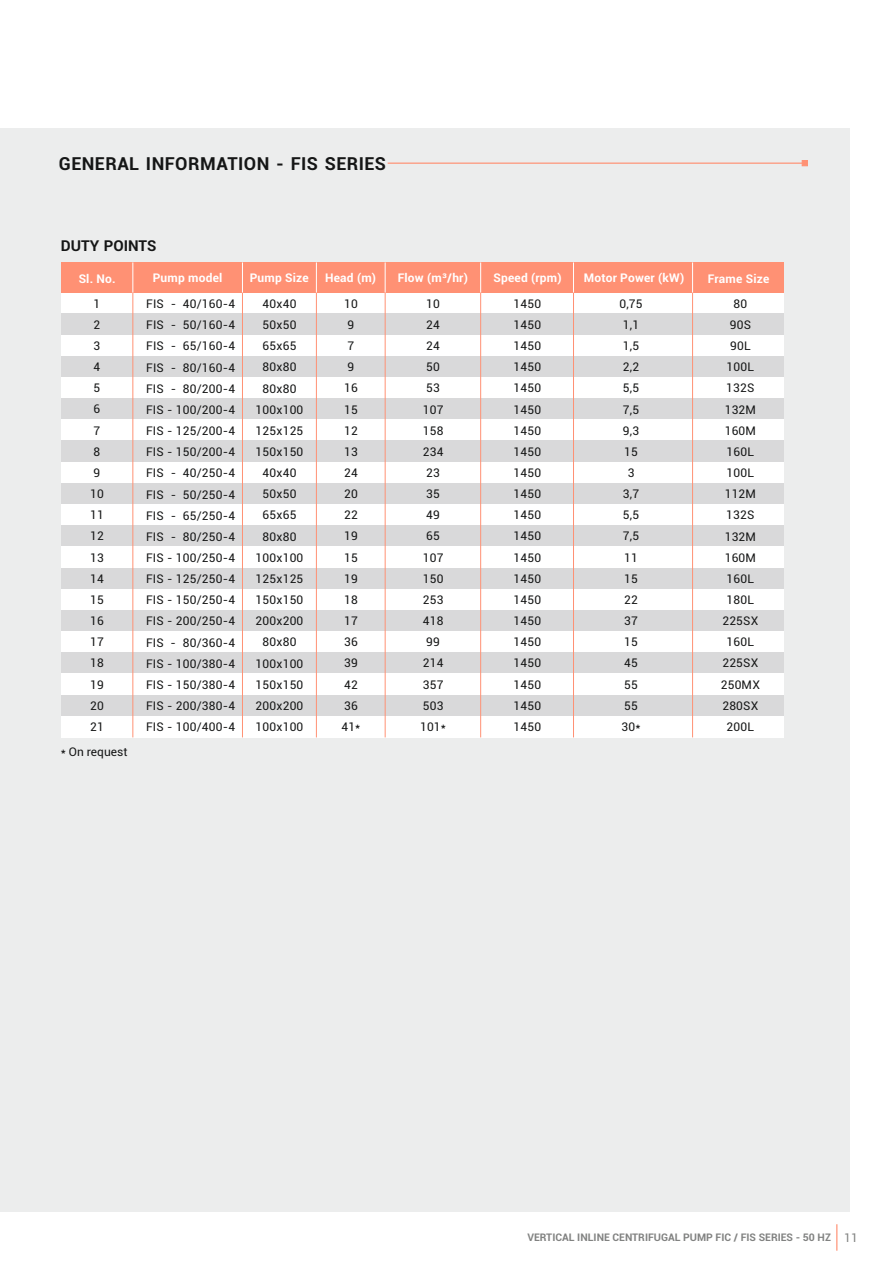
<style>
.page{position:relative;width:893px;height:1263px;background:#fff}
.page>*{position:absolute;margin:0;border:0;box-sizing:border-box;transform-origin:0 0}
.t1{font:700 18px "Roboto";letter-spacing:.025em;color:#151616}
.t2{font:700 15px "Roboto";color:#151616}
.t3{font:12px/21.1px "Roboto";letter-spacing:.015em;color:#151616;text-align:center}
.t4{font:700 12px "Roboto";letter-spacing:.015em;color:#fff}
.t5{font:700 10.5px "Roboto";color:#818281}
.s1{font-weight:400;font-size:12px}
</style>
<div class="page">
<div style="left:0;top:129px;width:849px;height:1083px;background:#eceded"></div>
<svg style="left:836px;top:1224px;width:1px;height:27px"></svg>
<hr style="left:388px;top:163px;width:416px;height:1px;background:#ff9174">
<svg style="left:802px;top:160px;width:6px;height:6px"></svg>
<div style="left:61px;top:293px;width:723px;height:21px;background:#fff"></div>
<div style="left:61px;top:314px;width:723px;height:21px;background:#d9d9da"></div>
<div style="left:61px;top:335px;width:723px;height:21px;background:#fff"></div>
<div style="left:61px;top:356px;width:723px;height:21px;background:#d9d9da"></div>
<div style="left:61px;top:377px;width:723px;height:21px;background:#fff"></div>
<div style="left:61px;top:398px;width:723px;height:22px;background:#d9d9da"></div>
<div style="left:61px;top:420px;width:723px;height:21px;background:#fff"></div>
<div style="left:61px;top:441px;width:723px;height:21px;background:#d9d9da"></div>
<div style="left:61px;top:462px;width:723px;height:21px;background:#fff"></div>
<div style="left:61px;top:483px;width:723px;height:21px;background:#d9d9da"></div>
<div style="left:61px;top:504px;width:723px;height:22px;background:#fff"></div>
<div style="left:61px;top:526px;width:723px;height:21px;background:#d9d9da"></div>
<div style="left:61px;top:547px;width:723px;height:21px;background:#fff"></div>
<div style="left:61px;top:568px;width:723px;height:21px;background:#d9d9da"></div>
<div style="left:61px;top:589px;width:723px;height:21px;background:#fff"></div>
<div style="left:61px;top:610px;width:723px;height:21px;background:#d9d9da"></div>
<div style="left:61px;top:631px;width:723px;height:22px;background:#fff"></div>
<div style="left:61px;top:653px;width:723px;height:21px;background:#d9d9da"></div>
<div style="left:61px;top:674px;width:723px;height:21px;background:#fff"></div>
<div style="left:61px;top:695px;width:723px;height:21px;background:#d9d9da"></div>
<div style="left:61px;top:716px;width:723px;height:21px;background:#fff"></div>
<div style="left:61px;top:262px;width:723px;height:31px;background:#ff9174"></div>
<hr style="left:132px;top:293px;width:1px;height:444px;background:#ff9174">
<hr style="left:132px;top:262px;width:1px;height:31px;background:#fff">
<hr style="left:242px;top:293px;width:1px;height:444px;background:#ff9174">
<hr style="left:242px;top:262px;width:1px;height:31px;background:#fff">
<hr style="left:316px;top:293px;width:1px;height:444px;background:#ff9174">
<hr style="left:316px;top:262px;width:1px;height:31px;background:#fff">
<hr style="left:385px;top:293px;width:1px;height:444px;background:#ff9174">
<hr style="left:385px;top:262px;width:1px;height:31px;background:#fff">
<hr style="left:480px;top:293px;width:1px;height:444px;background:#ff9174">
<hr style="left:480px;top:262px;width:1px;height:31px;background:#fff">
<hr style="left:573px;top:293px;width:1px;height:444px;background:#ff9174">
<hr style="left:573px;top:262px;width:1px;height:31px;background:#fff">
<hr style="left:692px;top:293px;width:1px;height:444px;background:#ff9174">
<hr style="left:692px;top:262px;width:1px;height:31px;background:#fff">
<h1 class="t1" style="left:59px;top:157px;width:329px">GENERAL INFORMATION - FIS SERIES</h1>
<p class="t2" style="left:61px;top:239px;width:97px">DUTY POINTS</p>
<p class="t4" style="left:79px;top:274px;width:38px">Sl. No.</p>
<p class="t3" style="left:90px;top:294px;width:15px;text-align:left">1<br>2<br>3<br>4<br>5<br>6<br>7<br>8<br>9<br>10<br>11<br>12<br>13<br>14<br>15<br>16<br>17<br>18<br>19<br>20<br>21</p>
<p class="t4" style="left:153px;top:273px;width:71px">Pump model</p>
<p class="t4" style="left:250px;top:273px;width:61px">Pump Size</p>
<p class="t4" style="left:325px;top:273px;width:53px">Head (m)</p>
<p class="t4" style="left:398px;top:273px;width:72px">Flow (m³/hr)</p>
<p class="t4" style="left:493px;top:273px;width:70px">Speed (rpm)</p>
<p class="t3" style="left:146px;top:294px;width:91px;text-align:justify">FIS - 40/160-4<br>FIS - 50/160-4<br>FIS - 65/160-4<br>FIS - 80/160-4<br>FIS - 80/200-4<br>FIS - 100/200-4<br>FIS - 125/200-4<br>FIS - 150/200-4<br>FIS - 40/250-4<br>FIS - 50/250-4<br>FIS - 65/250-4<br>FIS - 80/250-4<br>FIS - 100/250-4<br>FIS - 125/250-4<br>FIS - 150/250-4<br>FIS - 200/250-4<br>FIS - 80/360-4<br>FIS - 100/380-4<br>FIS - 150/380-4<br>FIS - 200/380-4<br>FIS - 100/400-4</p>
<p class="t3" style="left:256px;top:294px;width:49px">40x40<br>50x50<br>65x65<br>80x80<br>80x80<br>100x100<br>125x125<br>150x150<br>40x40<br>50x50<br>65x65<br>80x80<br>100x100<br>125x125<br>150x150<br>200x200<br>80x80<br>100x100<br>150x150<br>200x200<br>100x100</p>
<p class="t3" style="left:341px;top:294px;width:21px">10<br>9<br>7<br>9<br>16<br>15<br>12<br>13<br>24<br>20<br>22<br>19<br>15<br>19<br>18<br>17<br>36<br>39<br>42<br>36<br>41*</p>
<p class="t3" style="left:420px;top:294px;width:28px">10<br>24<br>24<br>50<br>53<br>107<br>158<br>234<br>23<br>35<br>49<br>65<br>107<br>150<br>253<br>418<br>99<br>214<br>357<br>503<br>101*</p>
<p class="t3" style="left:513px;top:294px;width:29px;text-align:justify">1450<br>1450<br>1450<br>1450<br>1450<br>1450<br>1450<br>1450<br>1450<br>1450<br>1450<br>1450<br>1450<br>1450<br>1450<br>1450<br>1450<br>1450<br>1450<br>1450<br>1450</p>
<p class="t3" style="left:619px;top:294px;width:25px">0,75<br>1,1<br>1,5<br>2,2<br>5,5<br>7,5<br>9,3<br>15<br>3<br>3,7<br>5,5<br>7,5<br>11<br>15<br>22<br>37<br>15<br>45<br>55<br>55<br>30*</p>
<p class="t3" style="left:721px;top:294px;width:41px">80<br>90S<br>90L<br>100L<br>132S<br>132M<br>160M<br>160L<br>100L<br>112M<br>132S<br>132M<br>160M<br>160L<br>180L<br>225SX<br>160L<br>225SX<br>250MX<br>280SX<br>200L</p>
<p class="t4" style="left:584px;top:273px;width:102px">Motor Power (kW)</p>
<p class="t4" style="left:708px;top:274px;width:63px">Frame Size</p>
<p class="t3" style="left:61px;top:742px;width:68px">* On request</p>
<p class="t5" style="left:527px;top:1233px;width:332px">VERTICAL INLINE CENTRIFUGAL PUMP FIC / FIS SERIES - 50 HZ <span class="s1">11</span></p>
</div>
